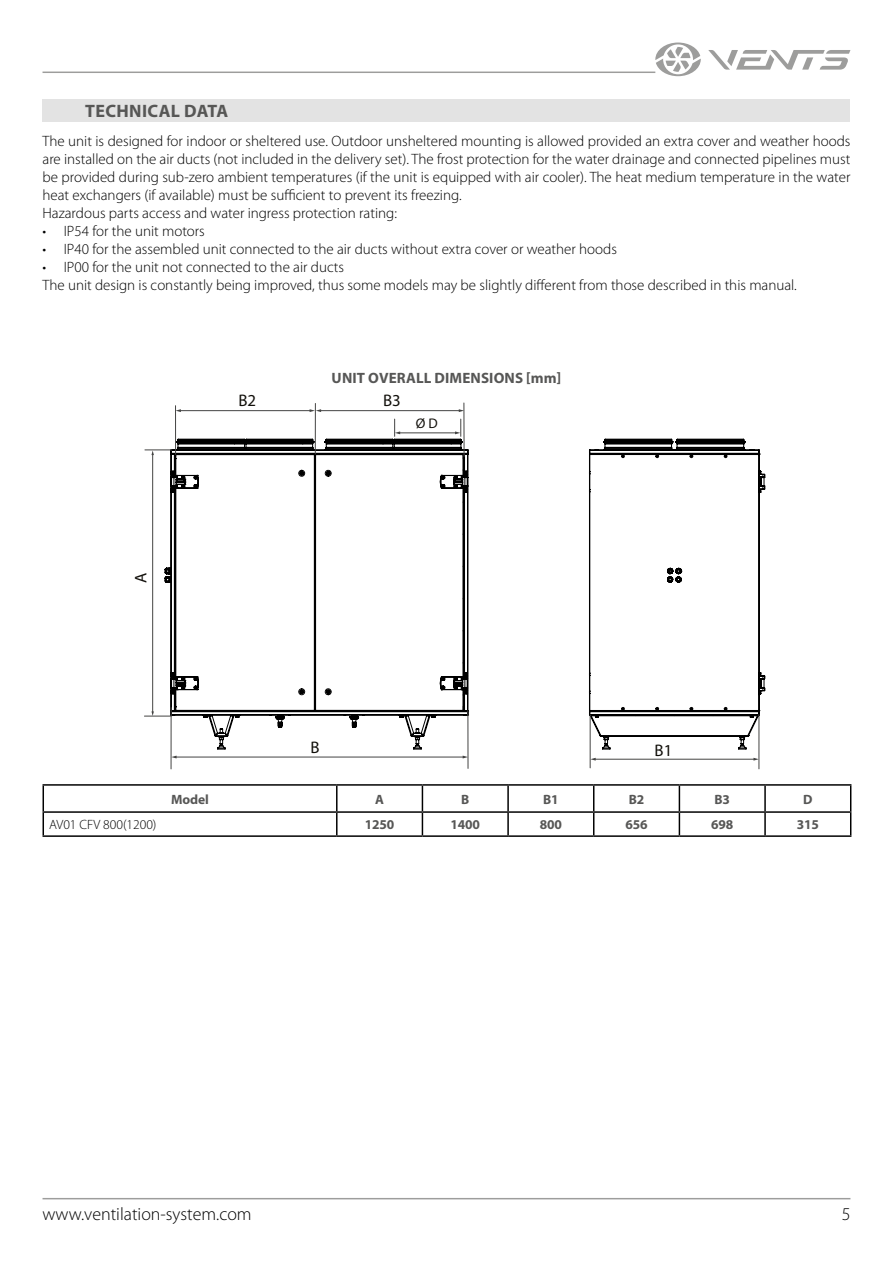
<style>
.page{position:relative;width:893px;height:1263px;background:#fff}
.page>*{position:absolute;margin:0;border:0;box-sizing:border-box;transform-origin:0 0}
.t1{font:300 18px "Myriad Pro";color:#000}
.t2{font:700 18px "Myriad Pro";letter-spacing:.02em;color:#575756}
.t3{font:16.8px "Myriad Pro";color:#12100b}
.t4{font:300 15px/18px "Myriad Pro";color:#000}
.t5{font:700 15px "Myriad Pro";letter-spacing:.01em;color:#575756}
.t6{font:13.95px "Myriad Pro";color:#12100b}
.t7{font:700 13.5px "Myriad Pro";letter-spacing:-.01em;color:#575756}
.t8{font:300 13.5px "Myriad Pro";color:#000}
</style>
<div class="page">
<hr style="left:43px;top:1198px;width:807px;height:1px;background:#9d9d9c">
<hr style="left:43px;top:72px;width:612px;height:1px;background:#9d9d9c">
<svg style="left:708px;top:50px;width:142px;height:20px"></svg>
<svg style="left:655px;top:43px;width:46px;height:33px"></svg>
<div style="left:43px;top:100px;width:807px;height:22px;background:#e3e3e3"></div>
<svg style="left:164px;top:438px;width:305px;height:312px"></svg>
<svg style="left:589px;top:438px;width:176px;height:312px"></svg>
<hr style="left:590px;top:715px;width:1px;height:53px;background:#444443">
<hr style="left:759px;top:715px;width:1px;height:54px;background:#444443">
<hr style="left:595px;top:759px;width:159px;height:1px;background:#444443">
<svg style="left:753px;top:758px;width:6px;height:3px"></svg>
<svg style="left:590px;top:758px;width:6px;height:3px"></svg>
<hr style="left:152px;top:454px;width:1px;height:258px;background:#444443">
<svg style="left:145px;top:450px;width:27px;height:5px"></svg>
<svg style="left:144px;top:711px;width:27px;height:6px"></svg>
<hr style="left:171px;top:708px;width:1px;height:61px;background:#444443">
<hr style="left:468px;top:711px;width:1px;height:57px;background:#444443">
<hr style="left:176px;top:757px;width:288px;height:1px;background:#444443">
<svg style="left:171px;top:756px;width:6px;height:2px"></svg>
<hr style="left:399px;top:433px;width:57px;height:1px;background:#444443">
<svg style="left:394px;top:419px;width:6px;height:17px"></svg>
<svg style="left:455px;top:419px;width:6px;height:17px"></svg>
<hr style="left:315px;top:403px;width:1px;height:51px;background:#444443">
<hr style="left:175px;top:406px;width:1px;height:48px;background:#444443">
<hr style="left:464px;top:403px;width:1px;height:53px;background:#444443">
<hr style="left:180px;top:410px;width:131px;height:1px;background:#444443">
<hr style="left:320px;top:410px;width:140px;height:1px;background:#444443">
<svg style="left:459px;top:409px;width:5px;height:3px"></svg>
<svg style="left:310px;top:409px;width:11px;height:3px"></svg>
<hr style="left:43px;top:784px;width:294px;height:2px;background:#000">
<hr style="left:337px;top:784px;width:85px;height:2px;background:#000">
<hr style="left:422px;top:784px;width:86px;height:2px;background:#000">
<hr style="left:508px;top:784px;width:86px;height:2px;background:#000">
<hr style="left:507px;top:786px;width:2px;height:25px;background:#000">
<hr style="left:594px;top:784px;width:85px;height:2px;background:#000">
<hr style="left:679px;top:784px;width:86px;height:2px;background:#000">
<hr style="left:765px;top:784px;width:86px;height:2px;background:#000">
<hr style="left:764px;top:786px;width:2px;height:25px;background:#000">
<hr style="left:43px;top:811px;width:294px;height:2px;background:#000">
<svg style="left:43px;top:786px;width:1px;height:49px"></svg>
<hr style="left:337px;top:811px;width:85px;height:2px;background:#000">
<svg style="left:336px;top:786px;width:1px;height:49px"></svg>
<hr style="left:422px;top:811px;width:86px;height:2px;background:#000">
<svg style="left:422px;top:786px;width:1px;height:49px"></svg>
<hr style="left:508px;top:811px;width:86px;height:2px;background:#000">
<hr style="left:507px;top:813px;width:2px;height:22px;background:#000">
<hr style="left:594px;top:811px;width:85px;height:2px;background:#000">
<svg style="left:593px;top:786px;width:1px;height:49px"></svg>
<hr style="left:679px;top:811px;width:86px;height:2px;background:#000">
<svg style="left:679px;top:786px;width:1px;height:49px"></svg>
<hr style="left:765px;top:811px;width:86px;height:2px;background:#000">
<hr style="left:764px;top:813px;width:2px;height:22px;background:#000">
<svg style="left:850px;top:786px;width:1px;height:49px"></svg>
<hr style="left:43px;top:835px;width:294px;height:2px;background:#000">
<hr style="left:337px;top:835px;width:85px;height:2px;background:#000">
<hr style="left:422px;top:835px;width:86px;height:2px;background:#000">
<hr style="left:508px;top:835px;width:86px;height:2px;background:#000">
<hr style="left:594px;top:835px;width:85px;height:2px;background:#000">
<hr style="left:679px;top:835px;width:86px;height:2px;background:#000">
<hr style="left:765px;top:835px;width:86px;height:2px;background:#000">
<p class="t2" style="left:85px;top:99px;width:144px">TECHNICAL DATA</p>
<p class="t4" style="left:43px;top:133px;width:809px">The unit is designed for indoor or sheltered use. Outdoor unsheltered mounting is allowed provided an extra cover and weather hoods are installed on the air ducts (not included in the delivery set). The frost protection for the water drainage and connected pipelines must be provided during sub-zero ambient temperatures (if the unit is equipped with air cooler). The heat medium temperature in the water heat exchangers (if available) must be sufficient to prevent its freezing.<br>Hazardous parts access and water ingress protection rating:</p>
<p class="t4" style="left:43px;top:223px;width:164px">• IP54 for the unit motors</p>
<p class="t4" style="left:43px;top:241px;width:576px">• IP40 for the assembled unit connected to the air ducts without extra cover or weather hoods</p>
<p class="t4" style="left:43px;top:259px;width:756px">• IP00 for the unit not connected to the air ducts<br>The unit design is constantly being improved, thus some models may be slightly different from those described in this manual.</p>
<p class="t5" style="left:332px;top:368px;width:231px">UNIT OVERALL DIMENSIONS [mm]</p>
<p class="t3" style="left:131px;top:583px;width:12px;rotate:-90deg">A</p>
<p class="t3" style="left:238px;top:390px;width:19px">B2</p>
<p class="t3" style="left:383px;top:390px;width:19px">B3</p>
<p class="t6" style="left:416px;top:415px;width:23px">Ø D</p>
<p class="t3" style="left:310px;top:737px;width:11px">B</p>
<p class="t3" style="left:655px;top:740px;width:19px">B1</p>
<p class="t7" style="left:171px;top:790px;width:39px">Model</p>
<p class="t7" style="left:375px;top:790px;width:10px">A</p>
<p class="t7" style="left:461px;top:790px;width:10px">B</p>
<p class="t7" style="left:543px;top:790px;width:17px">B1</p>
<p class="t7" style="left:629px;top:790px;width:17px">B2</p>
<p class="t7" style="left:714px;top:790px;width:17px">B3</p>
<p class="t7" style="left:803px;top:790px;width:11px">D</p>
<p class="t8" style="left:49px;top:817px;width:109px">AV01 CFV 800(1200)</p>
<p class="t7" style="left:365px;top:816px;width:31px">1250</p>
<p class="t7" style="left:450px;top:816px;width:31px">1400</p>
<p class="t7" style="left:540px;top:816px;width:24px">800</p>
<p class="t7" style="left:625px;top:816px;width:24px">656</p>
<p class="t7" style="left:711px;top:816px;width:24px">698</p>
<p class="t7" style="left:797px;top:816px;width:24px">315</p>
<p class="t1" style="left:43px;top:1204px;width:211px">www.ventilation-system.com</p>
<p class="t1" style="left:842px;top:1204px;width:10px">5</p>
</div>
